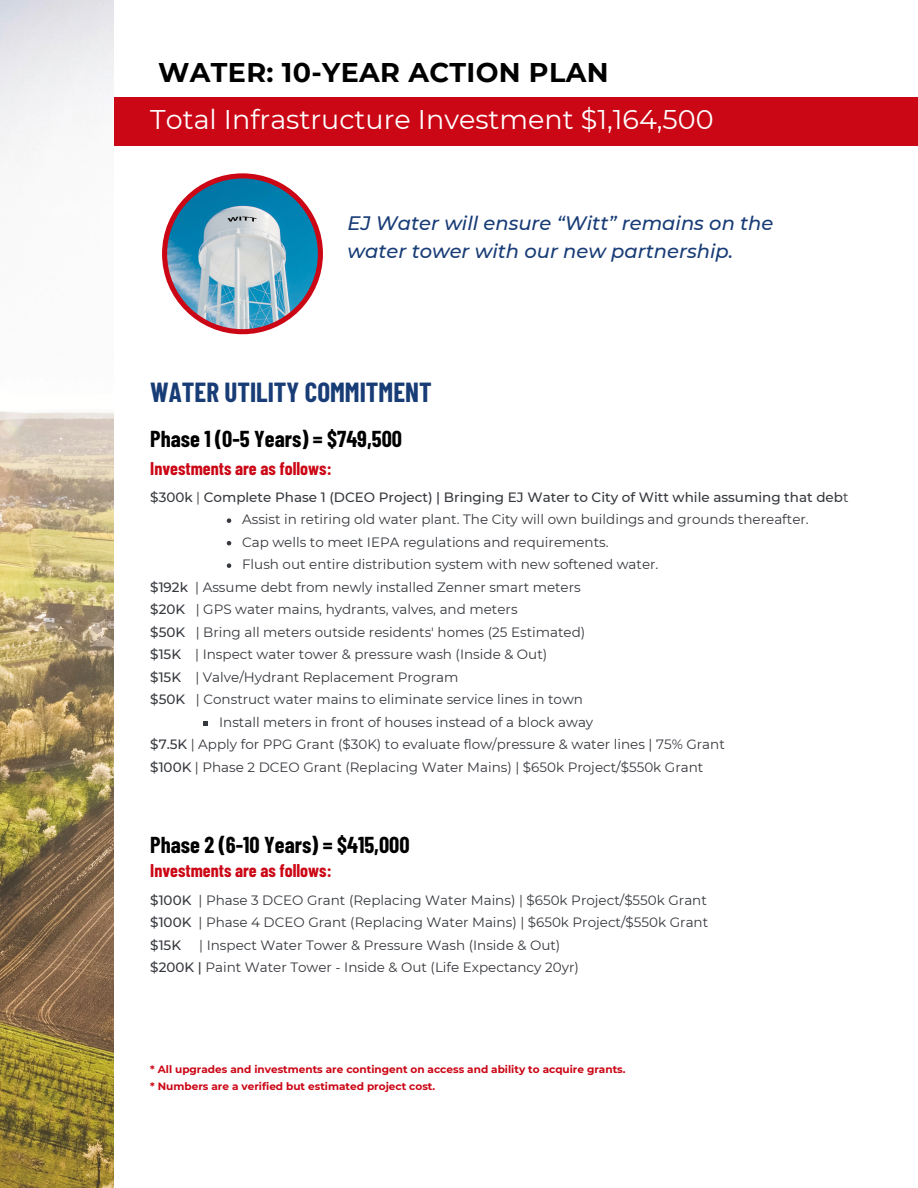
<style>
.page{position:relative;width:918px;height:1188px;background:#fff}
.page>*{position:absolute;margin:0;border:0;box-sizing:border-box;transform-origin:0 0}
.t1{font:27px "Montserrat";color:#fff}
.t2{font:700 27px "Montserrat";letter-spacing:.01em;color:#000}
.t3{font:700 27px "Barlow Condensed";color:#183c76}
.t4{font:700 22.5px "Barlow Condensed";color:#000}
.t5{font:italic 500 19.5px/28.2px "Montserrat";color:#183c76}
.t6{font:700 18px "Barlow Condensed";color:#cb0615}
.t7{font:13.5px "Montserrat";color:#35383d}
.t8{font:500 13.5px "Montserrat";color:#35383d}
.t9{font:700 10.5px "Montserrat";color:#cb0615}
.s1{font-weight:400}
.s2{font-weight:500}
</style>
<div class="page">
<div style="left:0;top:97px;width:918px;height:48px;background:#cb0615"></div>
<div style="left:162px;top:173px;width:161px;height:161px;background:#cb0615;border-radius:50%"></div>
<img style="left:167px;top:178px;width:151px;height:151px;border-radius:50%">
<img style="left:0;top:0;width:113px;height:1188px">
<svg style="left:227px;top:518px;width:4px;height:5px"></svg>
<svg style="left:227px;top:541px;width:4px;height:4px"></svg>
<svg style="left:227px;top:563px;width:4px;height:5px"></svg>
<svg style="left:203px;top:721px;width:5px;height:4px"></svg>
<p class="t2" style="left:158px;top:56px;width:452px">WATER: 10-YEAR ACTION PLAN</p>
<p class="t1" style="left:150px;top:103px;width:565px">Total Infrastructure Investment $1,164,500</p>
<p class="t5" style="left:348px;top:209px;width:427px">EJ Water will ensure “Witt” remains on the water tower with our new partnership.</p>
<p class="t3" style="left:150px;top:375px;width:283px">WATER UTILITY COMMITMENT</p>
<p class="t4" style="left:150px;top:424px;width:253px">Phase 1 (0-5 Years) = $749,500</p>
<p class="t6" style="left:150px;top:457px;width:183px">Investments are as follows:</p>
<p class="t8" style="left:150px;top:488px;width:700px">$300k <span class="s1">|</span> Complete Phase 1 (DCEO Project) | Bringing EJ Water to City of Witt while assuming that deb<span class="s1">t</span></p>
<p class="t7" style="left:242px;top:511px;width:568px">Assist in retiring old water plant. The City will own buildings and grounds thereafter.</p>
<p class="t7" style="left:242px;top:533px;width:368px">Cap wells to meet IEPA regulations and requirements.</p>
<p class="t7" style="left:242px;top:556px;width:418px">Flush out entire distribution system with new softened water.</p>
<p class="t7" style="left:150px;top:578px;width:432px"><span class="s2">$192k</span> | Assume debt from newly installed Zenner smart meters</p>
<p class="t7" style="left:150px;top:601px;width:369px"><span class="s2">$20K</span> | GPS water mains, hydrants, valves, and meters</p>
<p class="t7" style="left:150px;top:623px;width:437px"><span class="s2">$50K</span> | Bring all meters outside residents' homes (25 Estimated)</p>
<p class="t7" style="left:150px;top:646px;width:398px"><span class="s2">$15K</span> | Inspect water tower &amp; pressure wash (Inside &amp; Out)</p>
<p class="t7" style="left:150px;top:668px;width:310px"><span class="s2">$15K</span> | Valve/Hydrant Replacement Program</p>
<p class="t7" style="left:150px;top:691px;width:434px"><span class="s2">$50K</span> | Construct water mains to eliminate service lines in town</p>
<p class="t7" style="left:150px;top:736px;width:576px"><span class="s2">$7.5K</span> | Apply for PPG Grant ($30K) to evaluate flow/pressure &amp; water lines | 75% Grant</p>
<p class="t7" style="left:150px;top:758px;width:555px"><span class="s2">$100K</span> | Phase 2 DCEO Grant (Replacing Water Mains) | $650k Project/$550k Grant</p>
<p class="t7" style="left:219px;top:713px;width:376px">Install meters in front of houses instead of a block away</p>
<p class="t4" style="left:150px;top:830px;width:261px">Phase 2 (6-10 Years) = $415,000</p>
<p class="t6" style="left:150px;top:859px;width:183px">Investments are as follows:</p>
<p class="t7" style="left:150px;top:892px;width:558px"><span class="s2">$100K</span> | Phase 3 DCEO Grant (Replacing Water Mains) | $650k Project/$550k Grant</p>
<p class="t7" style="left:150px;top:914px;width:559px"><span class="s2">$100K</span> | Phase 4 DCEO Grant (Replacing Water Mains) | $650k Project/$550k Grant</p>
<p class="t8" style="left:150px;top:937px;width:32px">$15K</p>
<p class="t7" style="left:199px;top:937px;width:363px">| Inspect Water Tower &amp; Pressure Wash (Inside &amp; Out)</p>
<p class="t7" style="left:150px;top:959px;width:430px"><span class="s2">$200K |</span> Paint Water Tower - Inside &amp; Out (Life Expectancy 20yr)</p>
<p class="t9" style="left:150px;top:1063px;width:477px">* All upgrades and investments are contingent on access and ability to acquire grants.</p>
<p class="t9" style="left:150px;top:1080px;width:286px">* Numbers are a verified but estimated project cost.</p>
</div>
